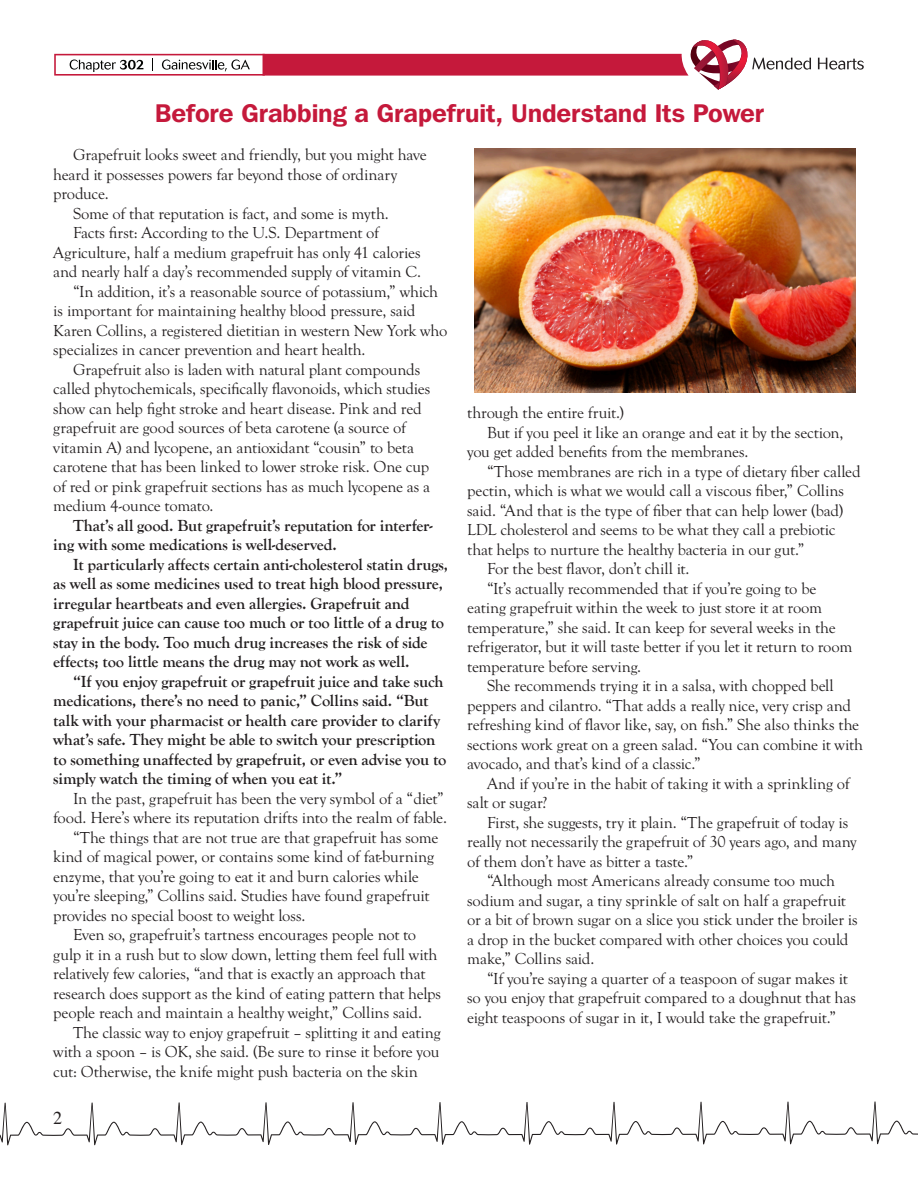
<style>
.page{position:relative;width:918px;height:1188px;background:#fff}
.page>*{position:absolute;margin:0;border:0;box-sizing:border-box;transform-origin:0 0}
.t1{font:600 25.5px "Franklin Gothic IT Cby BT";color:#c5193b}
.t2{font:18px "Times";color:#231f20}
.t3{font:16.5px/19.5px "Goudy Old Sty";letter-spacing:-.01em;color:#231f20}
.t4{font:700 16.5px/19.5px "Goudy Old Sty TEE";letter-spacing:-.005em;color:#231f20}
</style>
<div class="page">
<svg style="left:818px;top:58px;width:46px;height:12px"></svg>
<svg style="left:54px;top:39px;width:757px;height:51px"></svg>
<svg style="left:0;top:1101px;width:918px;height:45px"></svg>
<img style="left:475px;top:148px;width:381px;height:244px">
<p class="t1" style="left:155px;top:97px;width:610px">Before Grabbing a Grapefruit, Understand Its Power</p>
<p class="t3" style="left:53px;top:145px;width:375px;text-indent:20px">Grapefruit looks sweet and friendly, but you might have heard it possesses powers far beyond those of ordinary</p>
<p class="t3" style="left:53px;top:184px;width:57px">produce.</p>
<p class="t3" style="left:73px;top:204px;width:317px">Some of that reputation is fact, and some is myth.</p>
<p class="t3" style="left:73px;top:223px;width:307px">Facts first: According to the U.S. Department of</p>
<p class="t3" style="left:53px;top:243px;width:369px">Agriculture, half a medium grapefruit has only 41 calories</p>
<p class="t3" style="left:53px;top:262px;width:369px">and nearly half a day’s recommended supply of vitamin C.</p>
<p class="t3" style="left:53px;top:282px;width:396px;text-indent:20px">“In addition, it’s a reasonable source of potassium,” which is important for maintaining healthy blood pressure, said Karen Collins, a registered dietitian in western New York who specializes in cancer prevention and heart health.</p>
<p class="t3" style="left:53px;top:360px;width:379px;text-indent:20px">Grapefruit also is laden with natural plant compounds called phytochemicals, specifically flavonoids, which studies show can help fight stroke and heart disease. Pink and red grapefruit are good sources of beta carotene (a source of</p>
<p class="t3" style="left:53px;top:438px;width:362px">vitamin A) and lycopene, an antioxidant “cousin” to beta</p>
<p class="t3" style="left:53px;top:457px;width:379px;text-align:justify">carotene that has been linked to lower stroke risk. One cup of red or pink grapefruit sections has as much lycopene as a medium 4-ounce tomato.</p>
<p class="t4" style="left:53px;top:515px;width:381px;text-indent:20px">That’s all good. But grapefruit’s reputation for interfer&shy;ing with some medications is well-deserved.</p>
<p class="t4" style="left:53px;top:554px;width:397px;text-indent:20px">It particularly affects certain anti-cholesterol statin drugs, as well as some medicines used to treat high blood pressure, irregular heartbeats and even allergies. Grapefruit and</p>
<p class="t4" style="left:53px;top:613px;width:392px">grapefruit juice can cause too much or too little of a drug to stay in the body. Too much drug increases the risk of side effects; too little means the drug may not work as well.</p>
<p class="t4" style="left:53px;top:671px;width:395px;text-indent:20px">“If you enjoy grapefruit or grapefruit juice and take such medications, there’s no need to panic,” Collins said. “But talk with your pharmacist or health care provider to clarify what’s safe. They might be able to switch your prescription to something unaffected by grapefruit, or even advise you to simply watch the timing of when you eat it.”</p>
<p class="t3" style="left:53px;top:789px;width:395px;text-align:right">In the past, grapefruit has been the very symbol of a “diet” food. Here’s where its reputation drifts into the realm of fable.</p>
<p class="t3" style="left:53px;top:828px;width:387px;text-indent:20px">“The things that are not true are that grapefruit has some kind of magical power, or contains some kind of fat-burning enzyme, that you’re going to eat it and burn calories while you’re sleeping,” Collins said. Studies have found grapefruit provides no special boost to weight loss.</p>
<p class="t3" style="left:53px;top:925px;width:389px;text-indent:20px">Even so, grapefruit’s tartness encourages people not to gulp it in a rush but to slow down, letting them feel full with relatively few calories, “and that is exactly an approach that research does support as the kind of eating pattern that helps people reach and maintain a healthy weight,” Collins said.</p>
<p class="t3" style="left:53px;top:1023px;width:389px;text-align:justify;text-indent:20px">The classic way to enjoy grapefruit – splitting it and eating with a spoon – is OK, she said. (Be sure to rinse it before you cut: Otherwise, the knife might push bacteria on the skin</p>
<p class="t2" style="left:53px;top:1101px;width:10px">2</p>
<p class="t3" style="left:467px;top:403px;width:158px">through the entire fruit.)</p>
<p class="t3" style="left:467px;top:423px;width:378px;text-indent:20px">But if you peel it like an orange and eat it by the section, you get added benefits from the membranes.</p>
<p class="t3" style="left:467px;top:462px;width:395px;text-indent:20px">“Those membranes are rich in a type of dietary fiber called pectin, which is what we would call a viscous fiber,” Collins said. “And that is the type of fiber that can help lower (bad)<br>LDL cholesterol and seems to be what they call a prebiotic that helps to nurture the healthy bacteria in our gut.”</p>
<p class="t3" style="left:487px;top:559px;width:204px">For the best flavor, don’t chill it.</p>
<p class="t3" style="left:487px;top:579px;width:331px">“It’s actually recommended that if you’re going to be</p>
<p class="t3" style="left:467px;top:598px;width:387px">eating grapefruit within the week to just store it at room temperature,” she said. It can keep for several weeks in the refrigerator, but it will taste better if you let it return to room temperature before serving.</p>
<p class="t3" style="left:467px;top:676px;width:397px;text-indent:20px">She recommends trying it in a salsa, with chopped bell peppers and cilantro. “That adds a really nice, very crisp and refreshing kind of flavor like, say, on fish.” She also thinks the sections work great on a green salad. “You can combine it with avocado, and that’s kind of a classic.”</p>
<p class="t3" style="left:467px;top:774px;width:384px;text-indent:20px">And if you’re in the habit of taking it with a sprinkling of salt or sugar?</p>
<p class="t3" style="left:467px;top:813px;width:391px;text-indent:20px">First, she suggests, try it plain. “The grapefruit of today is really not necessarily the grapefruit of 30 years ago, and many of them don’t have as bitter a taste.”</p>
<p class="t3" style="left:467px;top:871px;width:392px;text-indent:20px">“Although most Americans already consume too much sodium and sugar, a tiny sprinkle of salt on half a grapefruit or a bit of brown sugar on a slice you stick under the broiler is a drop in the bucket compared with other choices you could make,” Collins said.</p>
<p class="t3" style="left:467px;top:969px;width:390px;text-indent:20px">“If you’re saying a quarter of a teaspoon of sugar makes it so you enjoy that grapefruit compared to a doughnut that has eight teaspoons of sugar in it, I would take the grapefruit.”</p>
</div>
